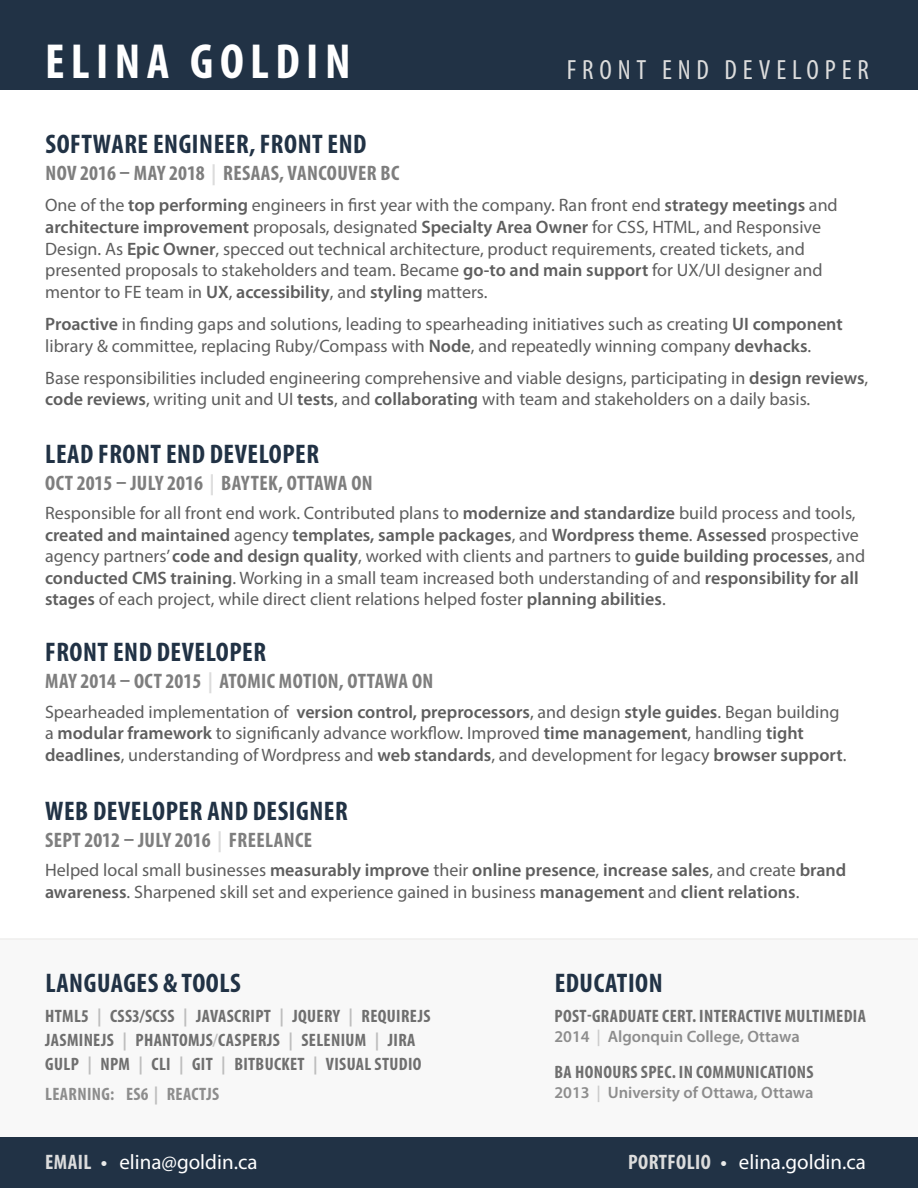
<style>
.page{position:relative;width:918px;height:1188px;background:#fff}
.page>*{position:absolute;margin:0;border:0;box-sizing:border-box;transform-origin:0 0}
.t1{font:700 condensed 49.5px "Myriad Pro";letter-spacing:.13em;color:#fff}
.t2{font:condensed 27.9px "Myriad Pro";letter-spacing:.21em;color:#dcdcdc}
.t3{font:700 condensed 27px "Myriad Pro";letter-spacing:.02em;color:#213245}
.t4{font:700 condensed 21px "Myriad Pro";letter-spacing:.02em;color:#7e7e7e}
.t5{font:21px "Myriad Pro";color:#fff}
.t6{font:18px/21.6px "Myriad Pro";color:#5e5e5e}
.t7{font:700 condensed 18px/24px "Myriad Pro";letter-spacing:.02em;color:#6f6f6f}
.t8{font:700 condensed 18px "Myriad Pro";letter-spacing:.02em;color:#8d8d8d}
.t9{font:600 16.5px "Myriad Pro";color:#8d8d8d}
.s1{color:#dcdcdc}
.s2{font-weight:600}
.s3{color:#bdbdbd}
.s4{color:#cbcbcb}
.s5{font-weight:700;font-stretch:condensed;color:#dcdcdc}
.s6{font-weight:600;color:#eaeaea}
</style>
<div class="page">
<hr style="left:0;top:938px;width:918px;height:2px;background:#f1f1f0">
<div style="left:0;top:0;width:918px;height:90px;background:#213245"></div>
<div style="left:0;top:1137px;width:918px;height:51px;background:#213245"></div>
<h1 class="t1" style="left:45px;top:31px;width:307px">ELINA GOLDIN</h1>
<h2 class="t2" style="left:567px;top:53px;width:304px">FRONT END DEVELOPER</h2>
<h3 class="t3" style="left:46px;top:127px;width:323px">SOFTWARE ENGINEER, FRONT END</h3>
<p class="t4" style="left:45px;top:160px;width:355px">NOV 2016 – MAY 2018 <span class="s1">|</span> RESAAS, VANCOUVER BC</p>
<p class="t6" style="left:45px;top:194px;width:794px">One of the <span class="s2">top performing</span> engineers in first year with the company. Ran front end <span class="s2">strategy meetings</span> and <span class="s2">architecture improvement</span> proposals, designated <span class="s2">Specialty Area Owner</span> for CSS, HTML, and Responsive Design. As <span class="s2">Epic Owner</span>, specced out technical architecture, product requirements, created tickets, and presented proposals to stakeholders and team. Became <span class="s2">go-to and main support</span> for UX/UI designer and mentor to FE team in <span class="s2">UX</span>, <span class="s2">accessibility</span>, and <span class="s2">styling</span> matters.</p>
<p class="t6" style="left:45px;top:313px;width:799px"><span class="s2">Proactive</span> in finding gaps and solutions, leading to spearheading initiatives such as creating <span class="s2">UI component </span>library &amp; committee, replacing Ruby/Compass with <span class="s2">Node</span>, and repeatedly winning company <span class="s2">devhacks</span>.</p>
<p class="t6" style="left:45px;top:367px;width:825px">Base responsibilities included engineering comprehensive and viable designs, participating in <span class="s2">design reviews</span>, <span class="s2">code reviews</span>, writing unit and UI <span class="s2">tests</span>, and <span class="s2">collaborating</span> with team and stakeholders on a daily basis.</p>
<h3 class="t3" style="left:45px;top:437px;width:275px">LEAD FRONT END DEVELOPER</h3>
<p class="t4" style="left:45px;top:470px;width:329px">OCT 2015 – JULY 2016 <span class="s1">|</span> BAYTEK, OTTAWA ON</p>
<p class="t6" style="left:45px;top:502px;width:822px">Responsible for all front end work. Contributed plans to <span class="s2">modernize and standardize</span> build process and tools, <span class="s2">created and maintained</span> agency <span class="s2">templates, sample packages</span>, and <span class="s2">Wordpress theme</span>. <span class="s2">Assessed</span> prospective agency partners’ <span class="s2">code and design quality</span>, worked with clients and partners to <span class="s2">guide building processes</span>, and <span class="s2">conducted CMS training</span>. Working in a small team increased both understanding of and <span class="s2">responsibility for all stages</span> of each project, while direct client relations helped foster <span class="s2">planning abilities</span>.</p>
<h3 class="t3" style="left:45px;top:635px;width:222px">FRONT END DEVELOPER</h3>
<p class="t4" style="left:45px;top:668px;width:390px">MAY 2014 – OCT 2015 <span class="s1">|</span> ATOMIC MOTION, OTTAWA ON</p>
<p class="t6" style="left:45px;top:700px;width:803px">Spearheaded implementation of <span class="s2">version control, preprocessors</span>, and design <span class="s2">style guides</span>. Began building a <span class="s2">modular framework</span> to significanly advance workflow. Improved <span class="s2">time management</span>, handling <span class="s2">tight deadlines</span>, understanding of Wordpress and <span class="s2">web standards</span>, and development for legacy <span class="s2">browser support</span>.</p>
<h3 class="t3" style="left:45px;top:794px;width:304px">WEB DEVELOPER AND DESIGNER</h3>
<p class="t4" style="left:45px;top:827px;width:268px">SEPT 2012 – JULY 2016 <span class="s1">|</span> FREELANCE</p>
<p class="t6" style="left:45px;top:859px;width:803px">Helped local small businesses <span class="s2">measurably improve</span> their <span class="s2">online presence</span>, <span class="s2">increase sales</span>, and create <span class="s2">brand awareness</span>. Sharpened skill set and experience gained in business <span class="s2">management</span> and <span class="s2">client relations</span>.</p>
<h3 class="t3" style="left:45px;top:966px;width:197px">LANGUAGES &amp; TOOLS</h3>
<p class="t7" style="left:45px;top:1004px;width:387px">HTML5 <span class="s3">|</span> CSS3/SCSS <span class="s3">|</span> JAVASCRIPT <span class="s3">|</span> JQUERY <span class="s3">|</span> REQUIREJS<br>JASMINEJS <span class="s3">|</span> PHANTOMJS<span class="s3">/</span>CASPERJS <span class="s3">|</span> SELENIUM <span class="s3">|</span> JIRA<br>GULP <span class="s3">|</span> NPM <span class="s3">|</span> CLI <span class="s3">|</span> GIT <span class="s3">|</span> BITBUCKET <span class="s3">|</span> VISUAL STUDIO</p>
<p class="t8" style="left:45px;top:1083px;width:175px">LEARNING: ES6 <span class="s3">|</span> REACTJS</p>
<h3 class="t3" style="left:555px;top:966px;width:110px">EDUCATION</h3>
<p class="t7" style="left:555px;top:1004px;width:313px">POST-GRADUATE CERT. INTERACTIVE MULTIMEDIA</p>
<p class="t9" style="left:554px;top:1026px;width:247px">2014 <span class="s4">|</span> Algonquin College, Ottawa</p>
<p class="t7" style="left:555px;top:1060px;width:260px">BA HONOURS SPEC. IN COMMUNICATIONS</p>
<p class="t9" style="left:554px;top:1082px;width:261px">2013 <span class="s4">|</span> University of Ottawa, Ottawa</p>
<p class="t5" style="left:45px;top:1149px;width:214px"><span class="s5">EMAIL</span> <span class="s6">•</span> elina@goldin.ca</p>
<p class="t5" style="left:628px;top:1149px;width:239px"><span class="s5">PORTFOLIO</span> <span class="s6">•</span> elina.goldin.ca</p>
</div>
